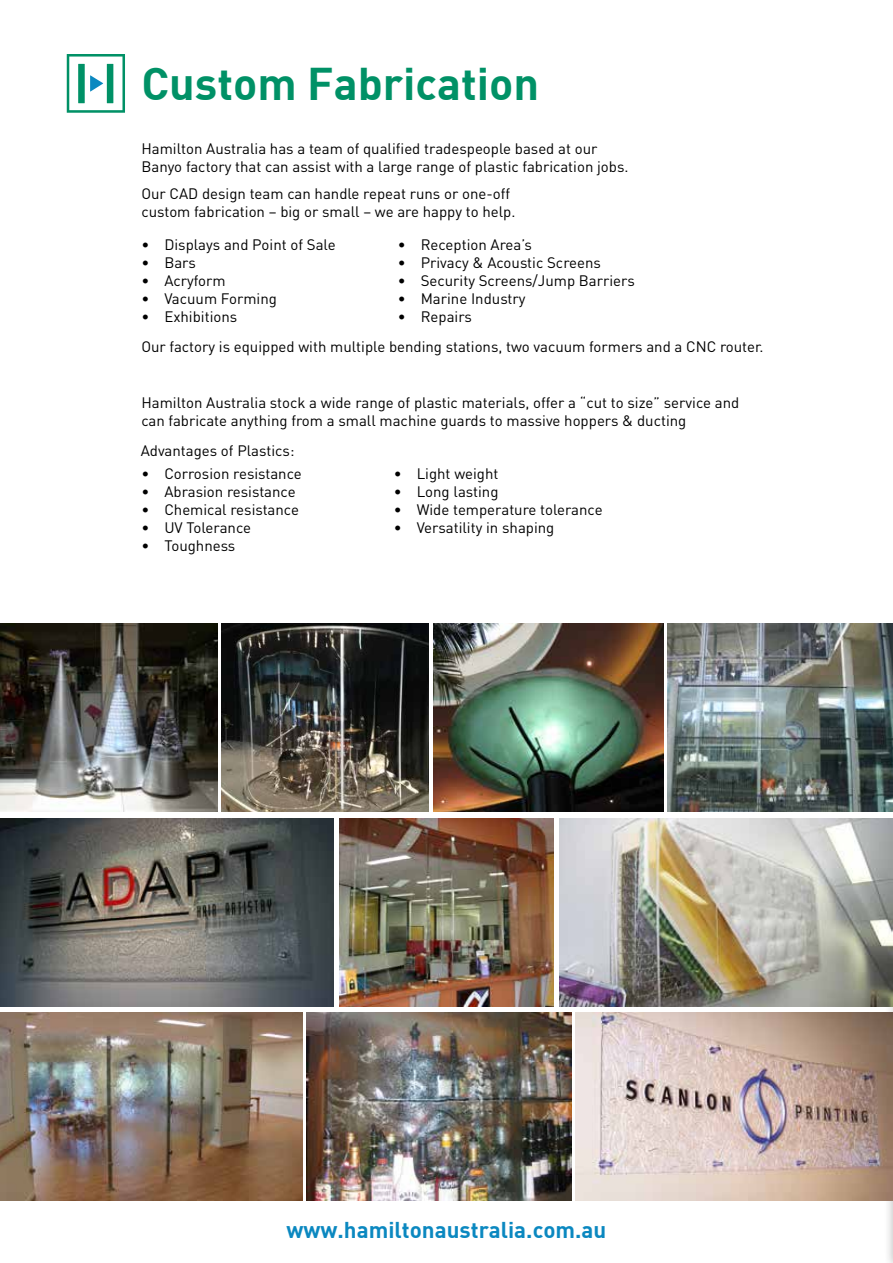
<style>
.page{position:relative;width:893px;height:1263px;background:#fff}
.page>*{position:absolute;margin:0;border:0;box-sizing:border-box;transform-origin:0 0}
.t1{font:44.85px "DIN Bold";color:#009166}
.t2{font:22.35px "DIN Bold";color:#0b88c0}
.t3{font:15px/18px "DIN";color:#000}
</style>
<div class="page">
<svg style="left:67px;top:54px;width:58px;height:59px"></svg>
<div style="left:884px;top:836px;width:9px;height:427px;background:#000;opacity:.26"></div>
<img style="left:339px;top:818px;width:215px;height:188px">
<img style="left:0;top:1012px;width:302px;height:188px">
<img style="left:576px;top:1012px;width:317px;height:188px">
<img style="left:306px;top:1012px;width:266px;height:188px">
<img style="left:559px;top:818px;width:334px;height:188px">
<img style="left:0;top:818px;width:334px;height:188px">
<img style="left:0;top:624px;width:217px;height:188px">
<img style="left:433px;top:624px;width:230px;height:188px">
<img style="left:668px;top:624px;width:225px;height:188px">
<img style="left:222px;top:624px;width:207px;height:188px">
<h1 class="t1" style="left:141px;top:54px;width:399px">Custom Fabrication</h1>
<p class="t3" style="left:141px;top:139px;width:489px">Hamilton Australia has a team of qualified tradespeople based at our<br>Banyo factory that can assist with a large range of plastic fabrication jobs.</p>
<p class="t3" style="left:141px;top:184px;width:376px">Our CAD design team can handle repeat runs or one-off custom fabrication – big or small – we are happy to help.</p>
<p class="t3" style="left:141px;top:235px;width:196px">• Displays and Point of Sale</p>
<p class="t3" style="left:141px;top:253px;width:56px">• Bars</p>
<p class="t3" style="left:141px;top:271px;width:86px">• Acryform</p>
<p class="t3" style="left:141px;top:289px;width:137px">• Vacuum Forming</p>
<p class="t3" style="left:141px;top:307px;width:97px">• Exhibitions</p>
<p class="t3" style="left:398px;top:235px;width:136px">• Reception Area’s</p>
<p class="t3" style="left:398px;top:253px;width:205px">• Privacy &amp; Acoustic Screens</p>
<p class="t3" style="left:398px;top:271px;width:238px">• Security Screens/Jump Barriers</p>
<p class="t3" style="left:398px;top:289px;width:129px">• Marine Industry</p>
<p class="t3" style="left:398px;top:307px;width:76px">• Repairs</p>
<p class="t3" style="left:141px;top:337px;width:624px">Our factory is equipped with multiple bending stations, two vacuum formers and a CNC router.</p>
<p class="t3" style="left:141px;top:393px;width:599px">Hamilton Australia stock a wide range of plastic materials, offer a “cut to size” service and can fabricate anything from a small machine guards to massive hoppers &amp; ducting</p>
<p class="t3" style="left:141px;top:441px;width:155px">Advantages of Plastics:</p>
<p class="t3" style="left:394px;top:464px;width:106px">• Light weight</p>
<p class="t3" style="left:394px;top:482px;width:106px">• Long lasting</p>
<p class="t3" style="left:394px;top:500px;width:210px">• Wide temperature tolerance</p>
<p class="t3" style="left:394px;top:518px;width:162px">• Versatility in shaping</p>
<p class="t3" style="left:141px;top:464px;width:162px">• Corrosion resistance</p>
<p class="t3" style="left:141px;top:482px;width:156px">• Abrasion resistance</p>
<p class="t3" style="left:141px;top:500px;width:159px">• Chemical resistance</p>
<p class="t3" style="left:141px;top:518px;width:111px">• UV Tolerance</p>
<p class="t3" style="left:141px;top:536px;width:95px">• Toughness</p>
<h2 class="t2" style="left:287px;top:1215px;width:321px">www.hamiltonaustralia.com.au</h2>
</div>
